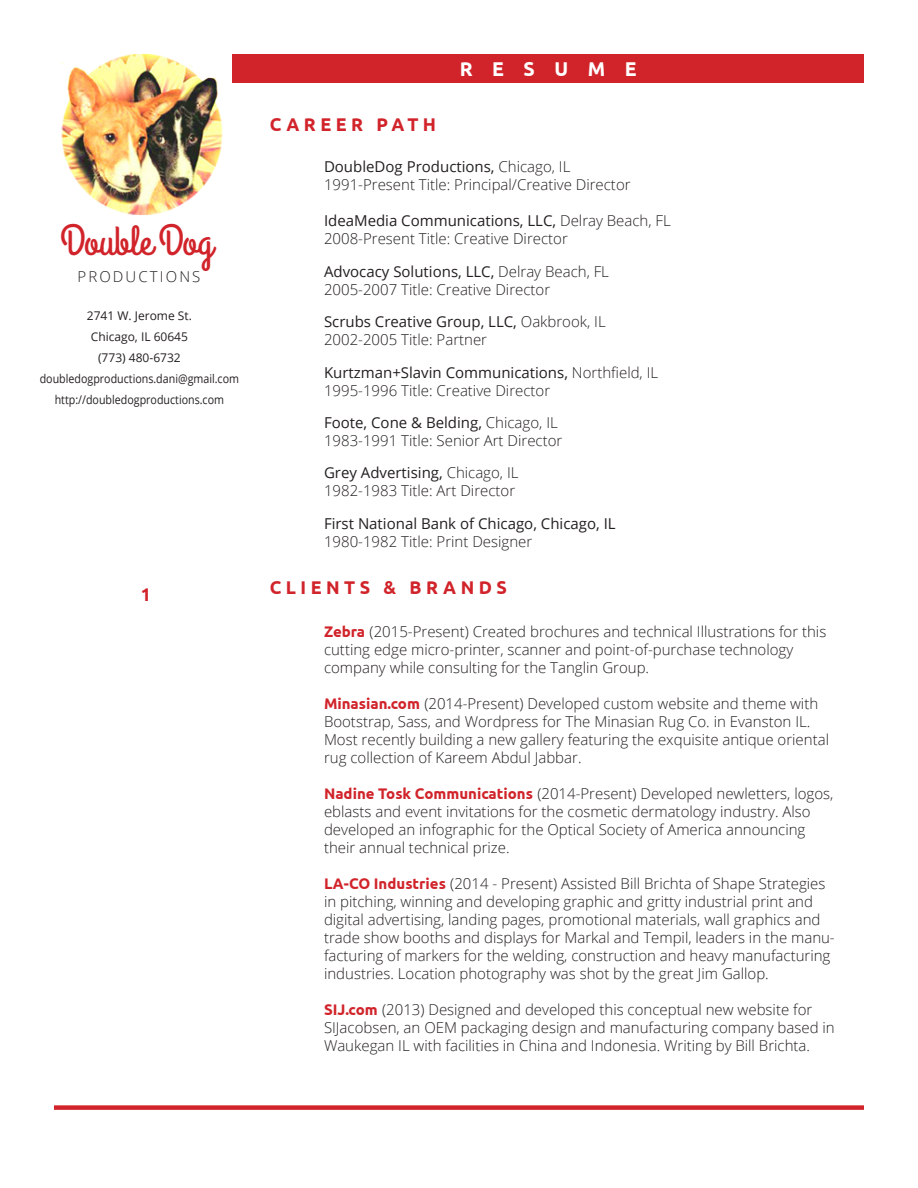
<style>
.page{position:relative;width:918px;height:1188px;background:#fff}
.page>*{position:absolute;margin:0;border:0;box-sizing:border-box;transform-origin:0 0}
.t1{font:42px "Grand Hotel";color:#d1232a}
.t2{font:700 19.5px "Ubuntu";letter-spacing:1em;color:#fff}
.t3{font:700 18px "Ubuntu";letter-spacing:.25em;color:#d1232a}
.t4{font:300 15px/18px "Open Sans";color:#231f20}
.t5{font:15px "Open Sans";color:#231f20}
.t6{font:300 15px "Open Sans";letter-spacing:.14em;color:#231f20}
.t7{font:12px "Open Sans";color:#231f20;scale:.89 1}
.t8{font:12px "Open Sans";color:#231f20}
.s1{font-weight:300}
.s2{font-family:"Ubuntu";font-weight:700;color:#d1232a}
</style>
<div class="page">
<div style="left:232px;top:54px;width:632px;height:29px;background:#d1232a"></div>
<div style="left:54px;top:1105px;width:810px;height:5px;background:#d1232a"></div>
<img style="left:61px;top:53px;width:162px;height:162px">
<p class="t1" style="left:61px;top:214px;width:154px">Double Dog</p>
<p class="t6" style="left:78px;top:266px;width:124px">PRODUCTIONS</p>
<p class="t8" style="left:87px;top:308px;width:107px">2741 W. Jerome St.</p>
<p class="t8" style="left:91px;top:329px;width:99px">Chicago, IL 60645</p>
<p class="t8" style="left:98px;top:350px;width:84px">(773) 480-6732</p>
<p class="t7" style="left:40px;top:371px;width:226px">doubledogproductions.dani@gmail.com</p>
<p class="t7" style="left:55px;top:392px;width:192px">http://doubledogproductions.com</p>
<p class="t3" style="left:141px;top:584px;width:12px">1</p>
<p class="t3" style="left:270px;top:114px;width:168px">CAREER PATH</p>
<p class="t2" style="left:460px;top:57px;width:178px">RESUME</p>
<p class="t5" style="left:324px;top:157px;width:248px">DoubleDog Productions, <span class="s1">Chicago, IL</span></p>
<p class="t4" style="left:324px;top:176px;width:308px">1991-Present Title: Principal/Creative Director</p>
<p class="t5" style="left:324px;top:211px;width:348px">IdeaMedia Communications, LLC, <span class="s1">Delray Beach, FL</span></p>
<p class="t4" style="left:324px;top:230px;width:245px">2008-Present Title: Creative Director</p>
<p class="t5" style="left:324px;top:261px;width:287px">Advocacy Solutions, LLC, <span class="s1">Delray Beach, FL</span></p>
<p class="t4" style="left:324px;top:280px;width:228px">2005-2007 Title: Creative Director</p>
<p class="t5" style="left:324px;top:311px;width:283px">Scrubs Creative Group, LLC, <span class="s1">Oakbrook, IL</span></p>
<p class="t4" style="left:324px;top:330px;width:165px">2002-2005 Title: Partner</p>
<p class="t5" style="left:324px;top:362px;width:336px">Kurtzman+Slavin Communications, <span class="s1">Northfield, IL</span></p>
<p class="t4" style="left:324px;top:381px;width:228px">1995-1996 Title: Creative Director</p>
<p class="t5" style="left:324px;top:412px;width:235px">Foote, Cone &amp; Belding, <span class="s1">Chicago, IL</span></p>
<p class="t4" style="left:324px;top:431px;width:240px">1983-1991 Title: Senior Art Director</p>
<p class="t5" style="left:324px;top:463px;width:196px">Grey Advertising, <span class="s1">Chicago, IL</span></p>
<p class="t4" style="left:324px;top:482px;width:193px">1982-1983 Title: Art Director</p>
<p class="t5" style="left:324px;top:513px;width:293px">First National Bank of Chicago, Chicago, IL</p>
<p class="t4" style="left:324px;top:532px;width:210px">1980-1982 Title: Print Designer</p>
<p class="t3" style="left:270px;top:577px;width:239px">CLIENTS &amp; BRANDS</p>
<p class="t4" style="left:324px;top:622px;width:504px"><span class="s2">Zebra</span> (2015-Present) Created brochures and technical Illustrations for this cutting edge micro-printer, scanner and point-of-purchase technology company while consulting for the Tanglin Group.</p>
<p class="t4" style="left:324px;top:694px;width:507px"><span class="s2">Minasian.com</span> (2014-Present) Developed custom website and theme with Bootstrap, Sass, and Wordpress for The Minasian Rug Co. in Evanston IL.<br>Most recently building a new gallery featuring the exquisite antique oriental rug collection of Kareem Abdul Jabbar.</p>
<p class="t4" style="left:324px;top:784px;width:511px"><span class="s2">Nadine Tosk Communications</span> (2014-Present) Developed newletters, logos, eblasts and event invitations for the cosmetic dermatology industry. Also developed an infographic for the Optical Society of America announcing their annual technical prize.</p>
<p class="t4" style="left:324px;top:874px;width:512px"><span class="s2">LA-CO Industries</span> (2014 - Present) Assisted Bill Brichta of Shape Strategies in pitching, winning and developing graphic and gritty industrial print and digital advertising, landing pages, promotional materials, wall graphics and trade show booths and displays for Markal and Tempil, leaders in the manu&shy;facturing of markers for the welding, construction and heavy manufacturing industries. Location photography was shot by the great Jim Gallop.</p>
<p class="t4" style="left:324px;top:1000px;width:512px"><span class="s2">SIJ.com</span> (2013) Designed and developed this conceptual new website for<br>SIJacobsen, an OEM packaging design and manufacturing company based in<br>Waukegan IL with facilities in China and Indonesia. Writing by Bill Brichta.</p>
</div>
